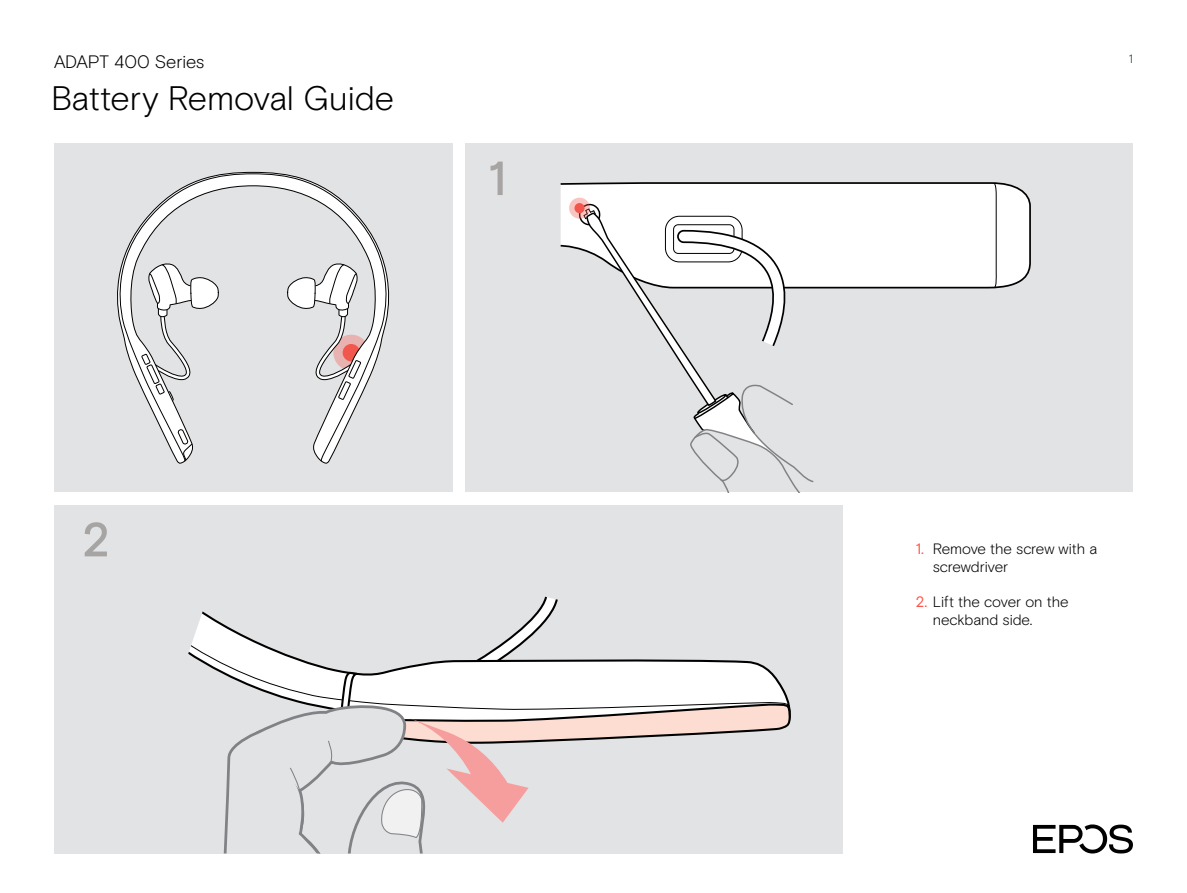
<style>
.page{position:relative;width:1187px;height:893px;background:#fff}
.page>*{position:absolute;margin:0;border:0;box-sizing:border-box;transform-origin:0 0}
.t1{font:300 33.9px "EPOS Basis";letter-spacing:-.005em;color:#000}
.t2{font:300 18px "EPOS Basis";letter-spacing:-.005em;color:#000}
.t3{font:300 15px/18px "EPOS Basis";letter-spacing:-.005em;color:#000}
.t4{font:300 12px "EPOS Basis";color:#00353d}
.s1{font-weight:400;color:#ff5549}
</style>
<div class="page">
<svg style="left:1033px;top:824px;width:99px;height:29px"></svg>
<div style="left:54px;top:505px;width:788px;height:348px;background:#e2e3e4"></div>
<svg style="left:188px;top:596px;width:603px;height:257px"></svg>
<div style="left:466px;top:143px;width:666px;height:349px;background:#e2e3e4"></div>
<svg style="left:560px;top:182px;width:471px;height:107px;background:#f1f1f1"></svg>
<svg style="left:993px;top:182px;width:3px;height:106px"></svg>
<svg style="left:569px;top:198px;width:262px;height:294px"></svg>
<div style="left:54px;top:143px;width:398px;height:349px;background:#e2e3e4"></div>
<svg style="left:117px;top:173px;width:273px;height:289px"></svg>
<svg style="left:141px;top:263px;width:78px;height:139px"></svg>
<svg style="left:177px;top:429px;width:15px;height:31px"></svg>
<svg style="left:286px;top:263px;width:83px;height:137px"></svg>
<svg style="left:490px;top:162px;width:12px;height:33px"></svg>
<svg style="left:85px;top:522px;width:22px;height:34px"></svg>
<p class="t2" style="left:54px;top:51px;width:152px">ADAPT 400 Series</p>
<p class="t4" style="left:1128px;top:52px;width:6px">1</p>
<h1 class="t1" style="left:51px;top:78px;width:344px">Battery Removal Guide</h1>
<p class="t3" style="left:932px;top:540px;width:166px;text-indent:-17px"><span class="s1">1.</span> Remove the screw with a screwdriver</p>
<p class="t3" style="left:932px;top:593px;width:137px;text-indent:-17px"><span class="s1">2.</span> Lift the cover on the neckband side.</p>
</div>
